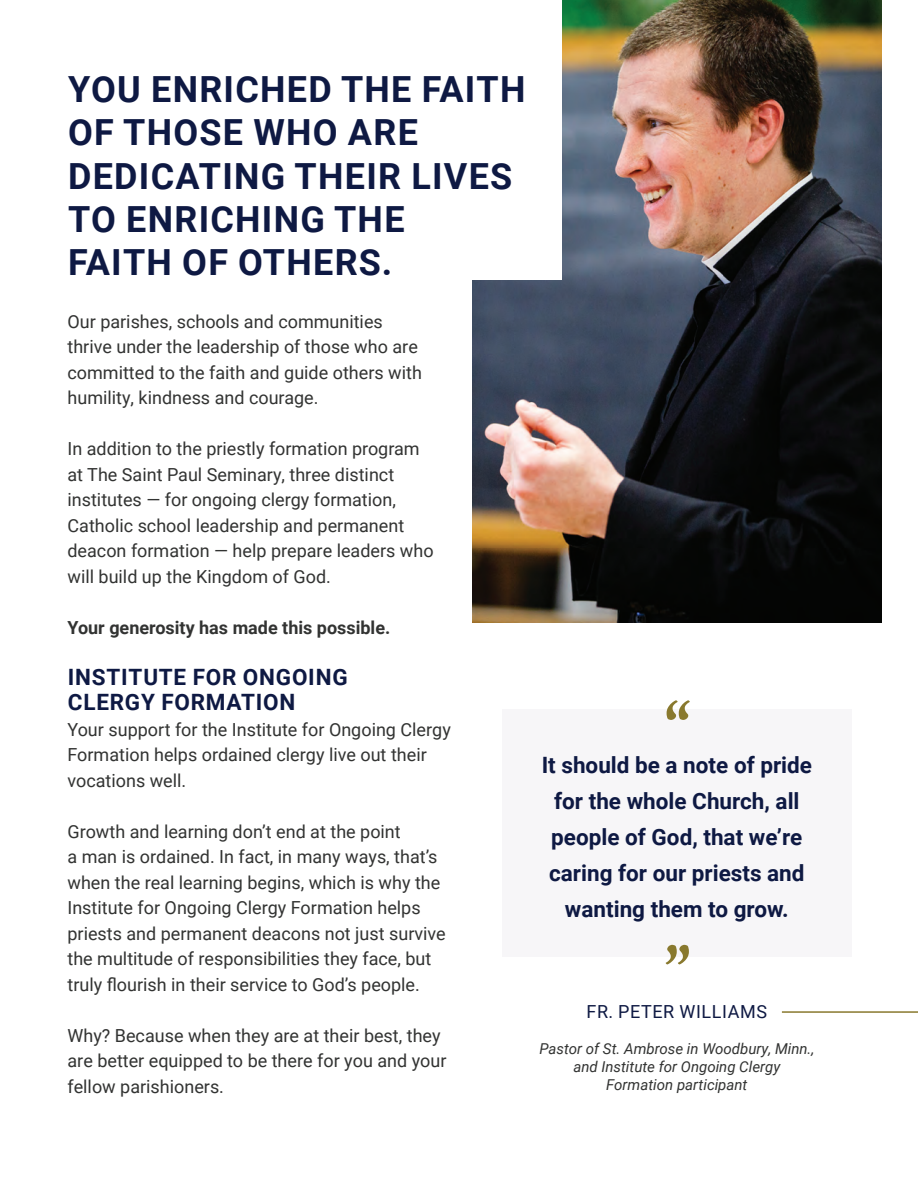
<style>
.page{position:relative;width:918px;height:1188px;background:#fff}
.page>*{position:absolute;margin:0;border:0;box-sizing:border-box;transform-origin:0 0}
.t1{font:700 72px "Amiri";color:#89792e}
.t2{font:700 36px/43.2px "Roboto";letter-spacing:.035em;color:#0e1943}
.t3{font:700 22.5px/36px "Roboto";color:#0e1943;text-align:center}
.t4{font:700 22.5px/25.5px "Roboto";letter-spacing:.035em;color:#0e1943}
.t5{font:18px/25.5px "Roboto";color:#323332}
.t6{font:700 18px "Roboto";color:#323332}
.t7{font:18px "Roboto";letter-spacing:.035em;color:#0e1943}
.t8{font:italic 15px/18px "Roboto";color:#323332;text-align:center}
</style>
<div class="page">
<img style="left:472px;top:548px;width:409px;height:75px">
<hr style="left:917px;top:896px;width:1px;height:292px;background:#89792e">
<div style="left:502px;top:710px;width:350px;height:247px;background:#f7f6f8"></div>
<hr style="left:782px;top:1011px;width:136px;height:2px;background:#89792e">
<img style="left:472px;top:0;width:409px;height:548px">
<div style="left:0;top:0;width:562px;height:280px;background:#fff"></div>
<h2 class="t2" style="left:68px;top:66px;width:459px">YOU ENRICHED THE FAITH<br>OF THOSE WHO ARE<br>DEDICATING THEIR LIVES<br>TO ENRICHING THE<br>FAITH OF OTHERS.</h2>
<p class="t5" style="left:68px;top:308px;width:356px">Our parishes, schools and communities thrive under the leadership of those who are committed to the faith and guide others with humility, kindness and courage.</p>
<p class="t5" style="left:68px;top:435px;width:368px">In addition to the priestly formation program at The Saint Paul Seminary, three distinct institutes — for ongoing clergy formation, Catholic school leadership and permanent deacon formation — help prepare leaders who will build up the Kingdom of God.</p>
<p class="t6" style="left:68px;top:615px;width:324px">Your generosity has made this possible.</p>
<p class="t4" style="left:68px;top:663px;width:281px">INSTITUTE FOR ONGOING<br>CLERGY FORMATION</p>
<p class="t5" style="left:68px;top:716px;width:385px">Your support for the Institute for Ongoing Clergy<br>Formation helps ordained clergy live out their vocations well.</p>
<p class="t5" style="left:68px;top:818px;width:380px">Growth and learning don’t end at the point<br>a man is ordained. In fact, in many ways, that’s when the real learning begins, which is why the Institute for Ongoing Clergy Formation helps priests and permanent deacons not just survive the multitude of responsibilities they face, but truly flourish in their service to God’s people.</p>
<p class="t5" style="left:68px;top:1022px;width:381px">Why? Because when they are at their best, they are better equipped to be there for you and your fellow parishioners.</p>
<h1 class="t1" style="left:663px;top:685px;width:28px">“</h1>
<p class="t3" style="left:542px;top:746px;width:272px">It should be a note of pride for the whole Church, all people of God, that we’re caring for our priests and wanting them to grow.</p>
<h1 class="t1" style="left:663px;top:929px;width:28px">”</h1>
<p class="t7" style="left:587px;top:999px;width:182px">FR. PETER WILLIAMS</p>
<p class="t8" style="left:539px;top:1039px;width:277px">Pastor of St. Ambrose in Woodbury, Minn., and Institute for Ongoing Clergy<br>Formation participant</p>
</div>
